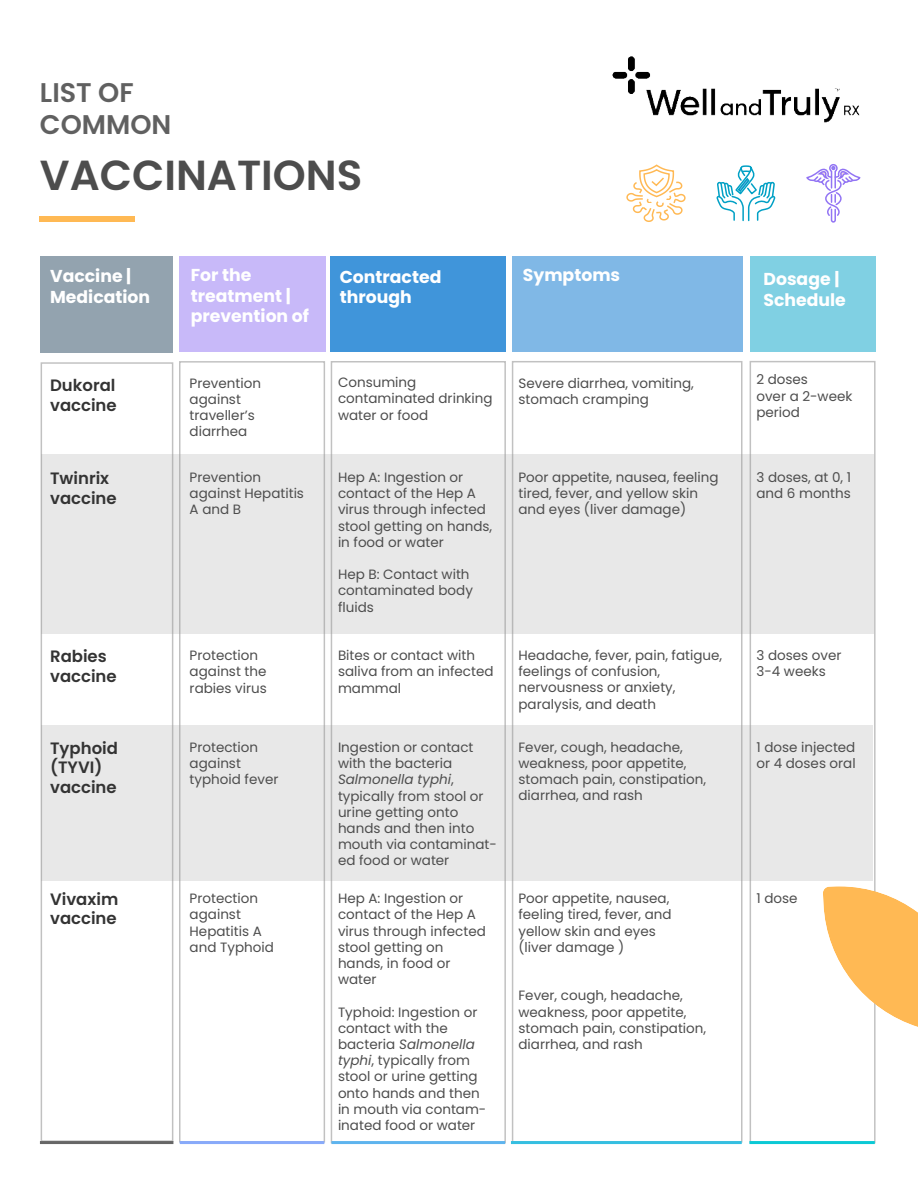
<style>
.page{position:relative;width:918px;height:1188px;background:#fff}
.page>*{position:absolute;margin:0;border:0;box-sizing:border-box;transform-origin:0 0}
.t1{font:600 42px "Poppins";color:#4d4d4d}
.t2{font:600 27px/31.8px "Poppins";color:rgb(51 51 51/.78)}
.t3{font:700 17.25px/20.7px "Poppins";color:#fff}
.t4{font:600 16.5px/19.8px "Poppins";color:#333}
.t5{font:13.5px/16.2px "Poppins";color:#4d4d4d}
.s1{font-style:italic}
</style>
<div class="page">
<svg style="left:626px;top:164px;width:60px;height:58px"></svg>
<svg style="left:716px;top:165px;width:60px;height:57px"></svg>
<svg style="left:806px;top:164px;width:55px;height:59px"></svg>
<img style="left:612px;top:56px;width:248px;height:67px">
<div style="left:41px;top:454px;width:833px;height:179px;background:#e8e8e8"></div>
<div style="left:41px;top:726px;width:832px;height:155px;background:#e8e8e8"></div>
<div style="left:41px;top:362px;width:132px;height:780px;border:2px solid #999"></div>
<div style="left:41px;top:256px;width:132px;height:97px;background:#93a3af"></div>
<div style="left:331px;top:361px;width:175px;height:782px;border:2px solid #999"></div>
<div style="left:331px;top:256px;width:175px;height:96px;background:#4095da"></div>
<div style="left:512px;top:361px;width:231px;height:782px;border:2px solid #999"></div>
<div style="left:512px;top:256px;width:230px;height:96px;background:#80b8e6"></div>
<div style="left:750px;top:361px;width:126px;height:782px;border:2px solid #999"></div>
<div style="left:750px;top:256px;width:126px;height:96px;background:#80d0e3"></div>
<div style="left:179px;top:361px;width:146px;height:782px;border:2px solid #999"></div>
<div style="left:179px;top:256px;width:146px;height:96px;background:#c8b9f9"></div>
<hr style="left:40px;top:217px;width:94px;height:4px;background:#ffb954">
<svg style="left:823px;top:886px;width:95px;height:141px"></svg>
<hr style="left:749px;top:1141px;width:126px;height:3px;background:#0bc9d5">
<hr style="left:40px;top:1141px;width:133px;height:3px;background:#666">
<hr style="left:180px;top:1141px;width:144px;height:3px;background:#88aafa">
<hr style="left:331px;top:1141px;width:174px;height:3px;background:#5eb4ee">
<hr style="left:511px;top:1141px;width:231px;height:3px;background:#35bfe1">
<h2 class="t2" style="left:40px;top:77px;width:133px">LIST OF<br>COMMON</h2>
<h1 class="t1" style="left:40px;top:151px;width:324px">VACCINATIONS</h1>
<p class="t3" style="left:50px;top:267px;width:102px">Vaccine |<br>Medication</p>
<p class="t3" style="left:191px;top:266px;width:120px">For the treatment | prevention of</p>
<p class="t3" style="left:340px;top:268px;width:103px">Contracted through</p>
<p class="t3" style="left:523px;top:266px;width:99px">Symptoms</p>
<p class="t4" style="left:50px;top:376px;width:68px">Dukoral vaccine</p>
<p class="t4" style="left:50px;top:469px;width:68px">Twinrix vaccine</p>
<p class="t4" style="left:50px;top:647px;width:68px">Rabies vaccine</p>
<p class="t5" style="left:190px;top:375px;width:73px">Prevention against traveller’s diarrhea</p>
<p class="t5" style="left:190px;top:470px;width:116px">Prevention against Hepatitis<br>A and B</p>
<p class="t5" style="left:190px;top:648px;width:79px">Protection against the rabies virus</p>
<p class="t5" style="left:338px;top:375px;width:156px">Consuming contaminated drinking water or food</p>
<p class="t5" style="left:338px;top:469px;width:156px">Hep A: Ingestion or contact of the Hep A virus through infected stool getting on hands, in food or water</p>
<p class="t5" style="left:338px;top:567px;width:137px">Hep B: Contact with contaminated body fluids</p>
<p class="t5" style="left:338px;top:648px;width:157px">Bites or contact with saliva from an infected mammal</p>
<p class="t5" style="left:519px;top:375px;width:177px">Severe diarrhea, vomiting, stomach cramping</p>
<p class="t5" style="left:519px;top:469px;width:202px">Poor appetite, nausea, feeling tired, fever, and yellow skin and eyes (liver damage)</p>
<p class="t5" style="left:519px;top:647px;width:205px">Headache, fever, pain, fatigue, feelings of confusion, nervousness or anxiety, paralysis, and death</p>
<p class="t4" style="left:50px;top:738px;width:69px">Typhoid (TYVI) vaccine</p>
<p class="t5" style="left:190px;top:739px;width:90px">Protection against typhoid fever</p>
<p class="t5" style="left:338px;top:739px;width:160px">Ingestion or contact with the bacteria<br><span class="s1">Salmonella typhi</span>, typically from stool or urine getting onto hands and then into mouth via contaminat&shy;ed food or water</p>
<p class="t5" style="left:519px;top:739px;width:189px">Fever, cough, headache, weakness, poor appetite, stomach pain, constipation, diarrhea, and rash</p>
<p class="t4" style="left:50px;top:889px;width:70px">Vivaxim vaccine</p>
<p class="t5" style="left:190px;top:891px;width:86px">Protection against<br>Hepatitis A and Typhoid</p>
<p class="t5" style="left:338px;top:891px;width:149px">Hep A: Ingestion or contact of the Hep A virus through infected stool getting on hands, in food or water</p>
<p class="t5" style="left:338px;top:1004px;width:150px">Typhoid: Ingestion or contact with the bacteria <span class="s1">Salmonella typhi</span>, typically from stool or urine getting onto hands and then in mouth via contam&shy;inated food or water</p>
<p class="t5" style="left:519px;top:891px;width:155px">Poor appetite, nausea, feeling tired, fever, and yellow skin and eyes (liver damage )</p>
<p class="t5" style="left:519px;top:988px;width:189px">Fever, cough, headache, weakness, poor appetite, stomach pain, constipation, diarrhea, and rash</p>
<p class="t3" style="left:764px;top:270px;width:84px">Dosage |<br>Schedule</p>
<p class="t5" style="left:756px;top:372px;width:97px">2 doses<br>over a 2-week period</p>
<p class="t5" style="left:756px;top:469px;width:96px">3 doses, at 0, 1 and 6 months</p>
<p class="t5" style="left:756px;top:647px;width:87px">3 doses over<br>3-4 weeks</p>
<p class="t5" style="left:756px;top:739px;width:101px">1 dose injected or 4 doses oral</p>
<p class="t5" style="left:756px;top:890px;width:43px">1 dose</p>
</div>
